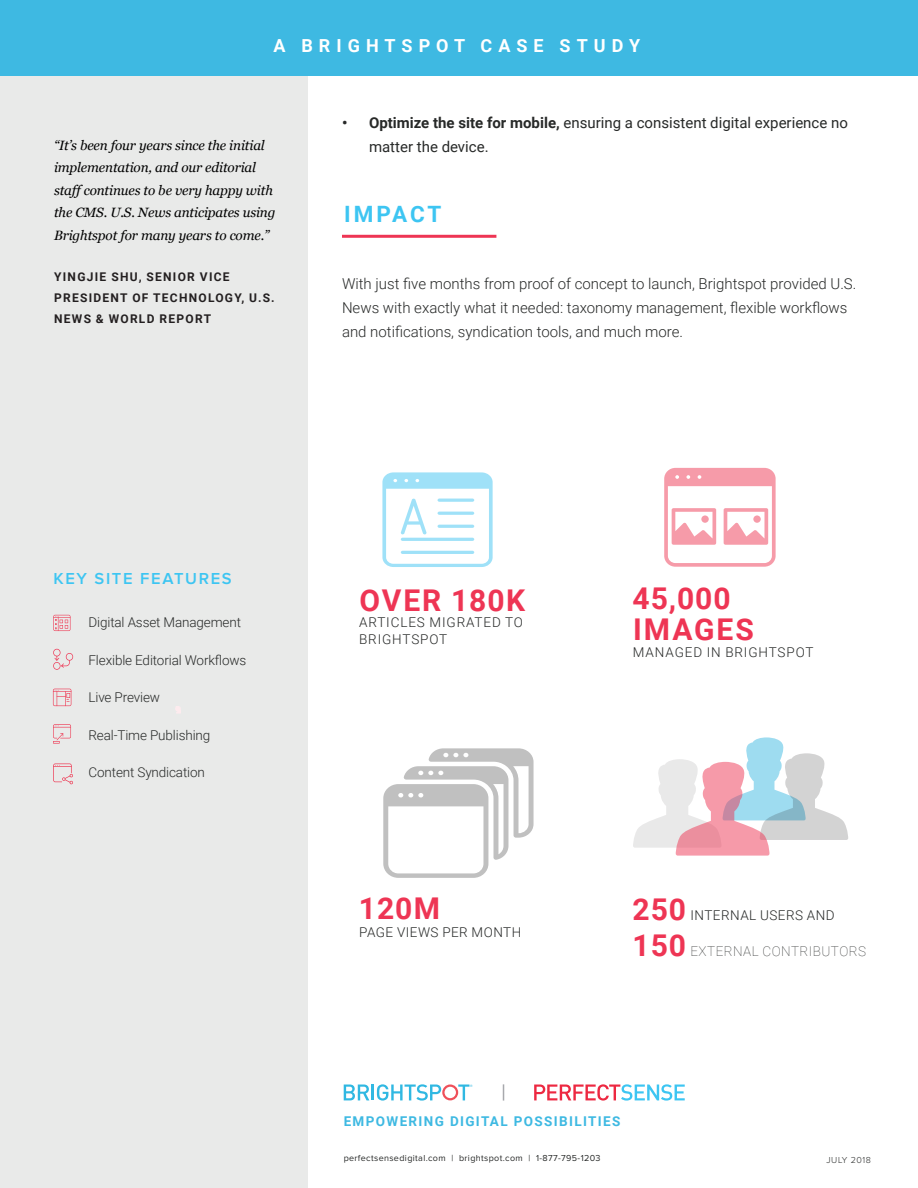
<style>
.page{position:relative;width:918px;height:1188px;background:#fff}
.page>*{position:absolute;margin:0;border:0;box-sizing:border-box;transform-origin:0 0}
.Intro{font:700 30px/31.5px "Roboto";letter-spacing:.06em;color:#ee3554}
.Intro-2{font:700 30px "Roboto";letter-spacing:.03em;color:#ee3554}
.Intro-3{font:700 30px "Roboto";letter-spacing:.05em;color:#ee3554}
.t1{font:700 22.5px "Roboto";letter-spacing:.125em;color:#3dc5f2}
.t2{font:700 18px "Roboto";letter-spacing:.335em;color:#fff}
.t3{font:600 16.5px "Proxima Nova";letter-spacing:.1em;color:#3dc5f2}
.Paragraph{font:300 15px/24px "Roboto";color:#272928}
.t4{font:15px/24px "Roboto";color:#272928}
.Intro-4{font:italic 13.5px/22.5px "Georgia";letter-spacing:-.01em;color:#000}
.Paragraph-2{font:300 13.5px "Roboto";letter-spacing:-.01em;color:#272928}
.Intro-5{font:300 13.5px/16.5px "Roboto";letter-spacing:.055em;color:#272928}
.Intro-6{font:300 13.5px "Roboto";letter-spacing:.035em;color:#272928}
.t5{font:700 13.5px "Roboto";letter-spacing:.1em;color:#3eb9e2}
.Intro-7{font:100 13.5px "Roboto";letter-spacing:.035em;color:#272928}
.Body{font:700 12px/21px "Roboto";letter-spacing:.105em;color:#231f20}
.t6{font:9px "Proxima Nova";letter-spacing:.04em;color:#272928}
.Intro-8{font:300 9px "Proxima Nova";letter-spacing:.06em;color:#272928}
.t7{font:3.3px "Helvetica";color:#30b8e2}
.s1{font-weight:700}
</style>
<div class="page">
<div style="left:0;top:76px;width:308px;height:1112px;background:#e9eae9"></div>
<svg style="left:175px;top:706px;width:6px;height:7px"></svg>
<div style="left:0;top:0;width:918px;height:76px;background:#3eb9e2"></div>
<svg style="left:344px;top:1084px;width:125px;height:17px"></svg>
<svg style="left:534px;top:1084px;width:151px;height:17px"></svg>
<svg style="left:503px;top:1084px;width:1px;height:17px"></svg>
<hr style="left:342px;top:235px;width:154px;height:3px;background:#ee3554">
<svg style="left:53px;top:649px;width:20px;height:21px"></svg>
<svg style="left:664px;top:468px;width:112px;height:99px"></svg>
<svg style="left:53px;top:615px;width:17px;height:16px"></svg>
<svg style="left:382px;top:472px;width:111px;height:95px"></svg>
<svg style="left:383px;top:748px;width:151px;height:130px"></svg>
<svg style="left:53px;top:764px;width:20px;height:20px"></svg>
<svg style="left:53px;top:724px;width:18px;height:20px"></svg>
<svg style="left:53px;top:689px;width:18px;height:17px"></svg>
<svg style="left:633px;top:737px;width:215px;height:119px"></svg>
<p class="t2" style="left:273px;top:33px;width:368px">A BRIGHTSPOT CASE STUDY</p>
<p class="Intro-4" style="left:54px;top:133px;width:223px">“It’s been four years since the initial implementation, and our editorial staffcontinues to be very happy with the CMS. U.S. News anticipates using Brightspot for many years to come.”</p>
<p class="Body" style="left:54px;top:266px;width:222px">YINGJIE SHU, SENIOR VICE<br>PRESIDENT OF TECHNOLOGY, U.S.<br>NEWS &amp; WORLD REPORT</p>
<p class="t4" style="left:369px;top:110px;width:480px;text-indent:-27px"><span class="s1">• Optimize the site for mobile,</span> ensuring a consistent digital experience no matter the device.</p>
<p class="t1" style="left:344px;top:199px;width:99px">IMPACT</p>
<p class="Paragraph" style="left:342px;top:271px;width:516px">With just five months from proof of concept to launch, Brightspot provided U.S.<br>News with exactly what it needed: taxonomy management, flexible workflows and notifications, syndication tools, and much more.</p>
<p class="t3" style="left:53px;top:571px;width:180px">KEY SITE FEATURES</p>
<p class="Paragraph-2" style="left:88px;top:613px;width:154px">Digital Asset Management</p>
<p class="Paragraph-2" style="left:88px;top:651px;width:159px">Flexible Editorial Workflows</p>
<p class="Paragraph-2" style="left:88px;top:688px;width:73px">Live Preview</p>
<p class="Paragraph-2" style="left:88px;top:726px;width:123px">Real-Time Publishing</p>
<p class="Paragraph-2" style="left:88px;top:763px;width:118px">Content Syndication</p>
<p class="Intro-3" style="left:359px;top:579px;width:167px">OVER 180K</p>
<p class="Intro-5" style="left:359px;top:614px;width:165px">ARTICLES MIGRATED TO<br>BRIGHTSPOT</p>
<p class="Intro" style="left:633px;top:581px;width:123px">45,000<br>IMAGES</p>
<p class="Intro-5" style="left:633px;top:643px;width:182px">MANAGED IN BRIGHTSPOT</p>
<p class="Intro-2" style="left:359px;top:888px;width:83px">120M</p>
<p class="Intro-6" style="left:359px;top:923px;width:164px">PAGE VIEWS PER MONTH</p>
<p class="Intro-2" style="left:633px;top:889px;width:55px">250</p>
<p class="Intro-6" style="left:690px;top:906px;width:146px">INTERNAL USERS AND</p>
<p class="Intro-2" style="left:633px;top:925px;width:55px">150</p>
<p class="Intro-7" style="left:690px;top:942px;width:177px">EXTERNAL CONTRIBUTORS</p>
<p class="t7" style="left:470px;top:1083px;width:4px">®</p>
<p class="t5" style="left:344px;top:1112px;width:278px">EMPOWERING DIGITAL POSSIBILITIES</p>
<p class="t6" style="left:344px;top:1154px;width:258px">perfectsensedigital.com | brightspot.com | 1-877-795-1203</p>
<p class="Intro-8" style="left:827px;top:1156px;width:46px">JULY 2018</p>
</div>
